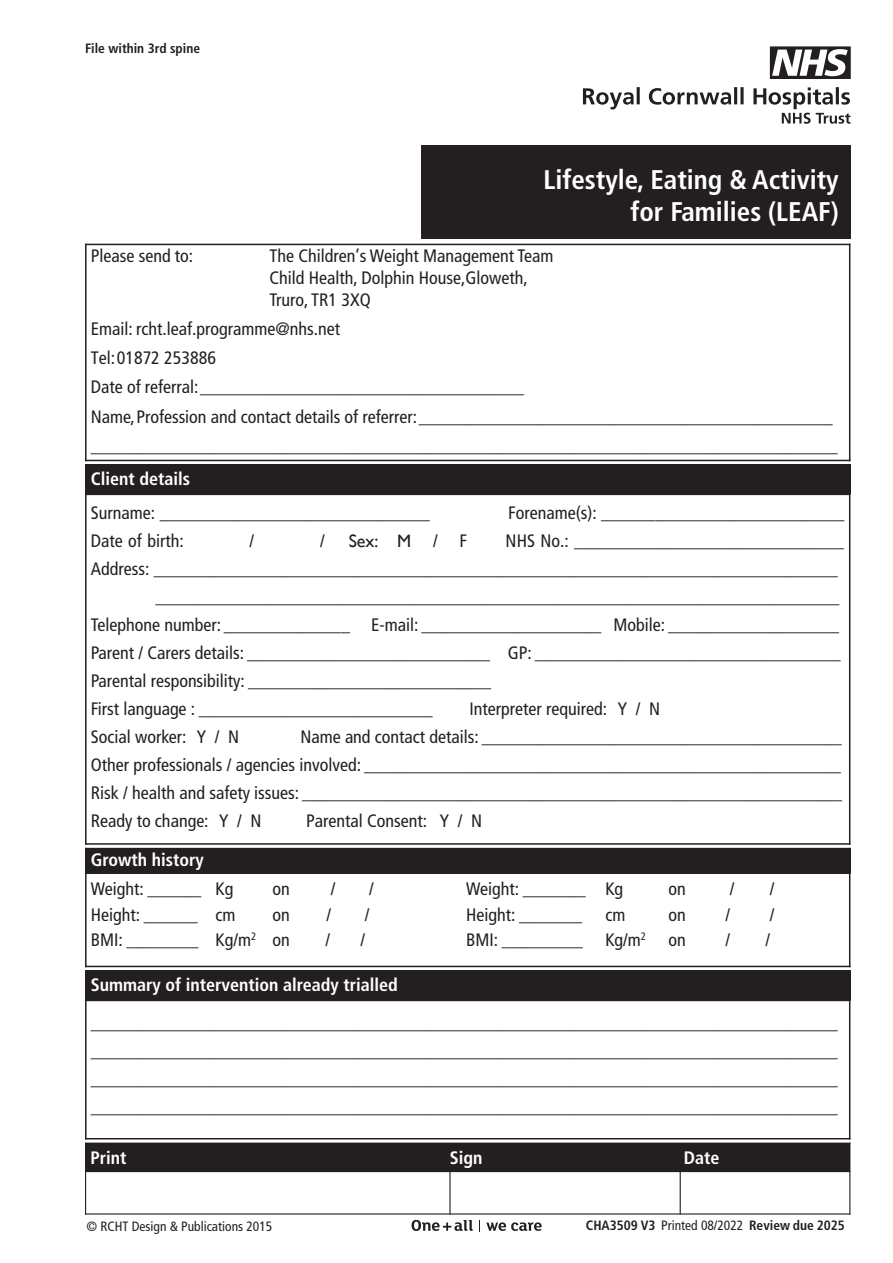
<style>
.page{position:relative;width:893px;height:1263px;background:#fff}
.page>*{position:absolute;margin:0;border:0;box-sizing:border-box;transform-origin:0 0}
.t1{font:700 condensed 27px/32.4px "Frutiger";color:#fff;text-align:right}
.t2{font:condensed 18px/27.9px "Frutiger";color:#231f20}
.t3{font:700 condensed 18px "Frutiger";color:#fff}
.t4{font:18px "Gill Sans";color:#231f20}
.t5{font:700 condensed 13.5px "Frutiger";color:#231f20}
.t6{font:condensed 13.5px "Frutiger";color:#231f20}
.s1{font-family:"Frutiger";font-stretch:condensed}
.s2{font-weight:400}
</style>
<div class="page">
<div style="left:421px;top:145px;width:429px;height:94px;background:#231f20"></div>
<hr style="left:85px;top:244px;width:2px;height:217px;background:#231f20">
<hr style="left:849px;top:244px;width:1px;height:217px;background:#231f20">
<hr style="left:85px;top:244px;width:765px;height:1px;background:#231f20">
<hr style="left:85px;top:460px;width:765px;height:1px;background:#231f20">
<div style="left:85px;top:464px;width:765px;height:30px;background:#231f20"></div>
<hr style="left:85px;top:464px;width:2px;height:381px;background:#231f20">
<hr style="left:849px;top:464px;width:1px;height:381px;background:#231f20">
<hr style="left:85px;top:494px;width:765px;height:1px;background:#231f20">
<hr style="left:85px;top:843px;width:765px;height:2px;background:#231f20">
<div style="left:85px;top:848px;width:765px;height:25px;background:#231f20"></div>
<hr style="left:85px;top:848px;width:2px;height:119px;background:#231f20">
<hr style="left:849px;top:848px;width:1px;height:119px;background:#231f20">
<hr style="left:85px;top:872px;width:765px;height:2px;background:#231f20">
<hr style="left:85px;top:966px;width:765px;height:1px;background:#231f20">
<div style="left:85px;top:970px;width:765px;height:30px;background:#231f20"></div>
<hr style="left:85px;top:970px;width:2px;height:169px;background:#231f20">
<hr style="left:849px;top:970px;width:1px;height:169px;background:#231f20">
<hr style="left:85px;top:1000px;width:765px;height:1px;background:#231f20">
<hr style="left:85px;top:1138px;width:765px;height:1px;background:#231f20">
<svg style="left:583px;top:87px;width:267px;height:37px"></svg>
<svg style="left:770px;top:46px;width:81px;height:33px"></svg>
<svg style="left:412px;top:1220px;width:61px;height:11px"></svg>
<svg style="left:486px;top:1222px;width:56px;height:9px"></svg>
<div style="left:85px;top:1142px;width:765px;height:29px;background:#231f20"></div>
<hr style="left:85px;top:1142px;width:1px;height:72px;background:#231f20">
<hr style="left:449px;top:1171px;width:2px;height:43px;background:#231f20">
<hr style="left:680px;top:1171px;width:1px;height:43px;background:#231f20">
<hr style="left:849px;top:1142px;width:1px;height:72px;background:#231f20">
<hr style="left:85px;top:1171px;width:765px;height:1px;background:#231f20">
<hr style="left:85px;top:1213px;width:765px;height:1px;background:#231f20">
<p class="t5" style="left:85px;top:43px;width:117px">File within 3rd spine</p>
<h1 class="t1" style="left:543px;top:166px;width:297px">Lifestyle, Eating &amp; Activity for Families (LEAF)</h1>
<p class="t2" style="left:91px;top:244px;width:104px">Please send to:</p>
<p class="t2" style="left:270px;top:247px;width:285px;line-height:21.6px">The Children’s Weight Management Team<br>Child Health, Dolphin House,Gloweth,<br>Truro, TR1 3XQ</p>
<p class="t2" style="left:91px;top:314px;width:748px;line-height:29.4px">Email: rcht.leaf.programme@nhs.net<br>Tel: 01872 253886<br>Date of referral: ____________________________________<br>Name, Profession and contact details of referrer: ______________________________________________ ___________________________________________________________________________________</p>
<p class="t3" style="left:91px;top:471px;width:101px">Client details</p>
<p class="t2" style="left:91px;top:500px;width:340px">Surname: ______________________________</p>
<p class="t2" style="left:508px;top:500px;width:338px">Forename(s): ___________________________</p>
<p class="t2" style="left:91px;top:528px;width:94px">Date of birth:</p>
<p class="t2" style="left:250px;top:528px;width:6px">/</p>
<p class="t2" style="left:320px;top:528px;width:6px">/</p>
<p class="t4" style="left:349px;top:530px;width:120px">Sex: M <span class="s1">/ F</span></p>
<p class="t2" style="left:506px;top:528px;width:340px">NHS No.: ______________________________</p>
<p class="t2" style="left:91px;top:556px;width:748px">Address: ____________________________________________________________________________</p>
<p class="t2" style="left:155px;top:584px;width:685px">____________________________________________________________________________</p>
<p class="t2" style="left:91px;top:612px;width:750px">Telephone number: ______________ E-mail: ____________________ Mobile: ___________________</p>
<p class="t2" style="left:91px;top:640px;width:752px">Parent / Carers details: ___________________________ GP: __________________________________</p>
<p class="t2" style="left:91px;top:668px;width:402px">Parental responsibility: ___________________________</p>
<p class="t2" style="left:91px;top:696px;width:344px">First language : __________________________</p>
<p class="t2" style="left:470px;top:696px;width:192px">Interpreter required: Y / N</p>
<p class="t2" style="left:91px;top:724px;width:150px">Social worker: Y / N</p>
<p class="t2" style="left:91px;top:724px;width:753px;text-align:justify;text-indent:210px">Name and contact details: ________________________________________ Other professionals / agencies involved: _____________________________________________________ Risk / health and safety issues: ____________________________________________________________ Ready to change: Y / N</p>
<p class="t2" style="left:306px;top:807px;width:178px">Parental Consent: Y / N</p>
<p class="t3" style="left:91px;top:852px;width:115px">Growth history</p>
<p class="t2" style="left:91px;top:876px;width:144px">Weight: ______ Kg</p>
<p class="t2" style="left:272px;top:876px;width:19px">on</p>
<p class="t2" style="left:331px;top:876px;width:6px">/</p>
<p class="t2" style="left:369px;top:876px;width:6px">/</p>
<p class="t2" style="left:466px;top:876px;width:159px">Weight: _______ Kg</p>
<p class="t2" style="left:669px;top:876px;width:19px">on</p>
<p class="t2" style="left:730px;top:876px;width:6px">/</p>
<p class="t2" style="left:770px;top:876px;width:6px">/</p>
<p class="t2" style="left:91px;top:902px;width:146px">Height: ______ cm</p>
<p class="t2" style="left:272px;top:902px;width:19px">on</p>
<p class="t2" style="left:326px;top:902px;width:6px">/</p>
<p class="t2" style="left:365px;top:902px;width:6px">/</p>
<p class="t2" style="left:466px;top:902px;width:117px">Height: _______</p>
<p class="t2" style="left:605px;top:902px;width:21px">cm</p>
<p class="t2" style="left:669px;top:902px;width:19px">on</p>
<p class="t2" style="left:725px;top:902px;width:6px">/</p>
<p class="t2" style="left:770px;top:902px;width:6px">/</p>
<p class="t2" style="left:91px;top:928px;width:200px">BMI: ________ Kg/m<sup>2</sup> on</p>
<p class="t2" style="left:325px;top:928px;width:6px">/</p>
<p class="t2" style="left:360px;top:928px;width:6px">/</p>
<p class="t2" style="left:466px;top:928px;width:118px">BMI: _________</p>
<p class="t2" style="left:605px;top:928px;width:82px">Kg/m<sup>2</sup> on</p>
<p class="t2" style="left:725px;top:928px;width:6px">/</p>
<p class="t2" style="left:765px;top:928px;width:6px">/</p>
<p class="t3" style="left:91px;top:977px;width:308px">Summary of intervention already trialled</p>
<p class="t2" style="left:91px;top:1010px;width:748px;text-align:justify">_______________________________ ____________________________________________________ ___________________________________________________________________________________ ___________________________________________________________________________________ ___________________________________________________________________________________</p>
<p class="t3" style="left:90px;top:1150px;width:37px">Print</p>
<p class="t3" style="left:450px;top:1150px;width:34px">Sign</p>
<p class="t3" style="left:684px;top:1150px;width:37px">Date</p>
<p class="t6" style="left:87px;top:1220px;width:187px">© RCHT Design &amp; Publications 2015</p>
<p class="t5" style="left:586px;top:1220px;width:261px">CHA3509 V3 <span class="s2">Printed 08/2022</span> Review due 2025</p>
</div>
